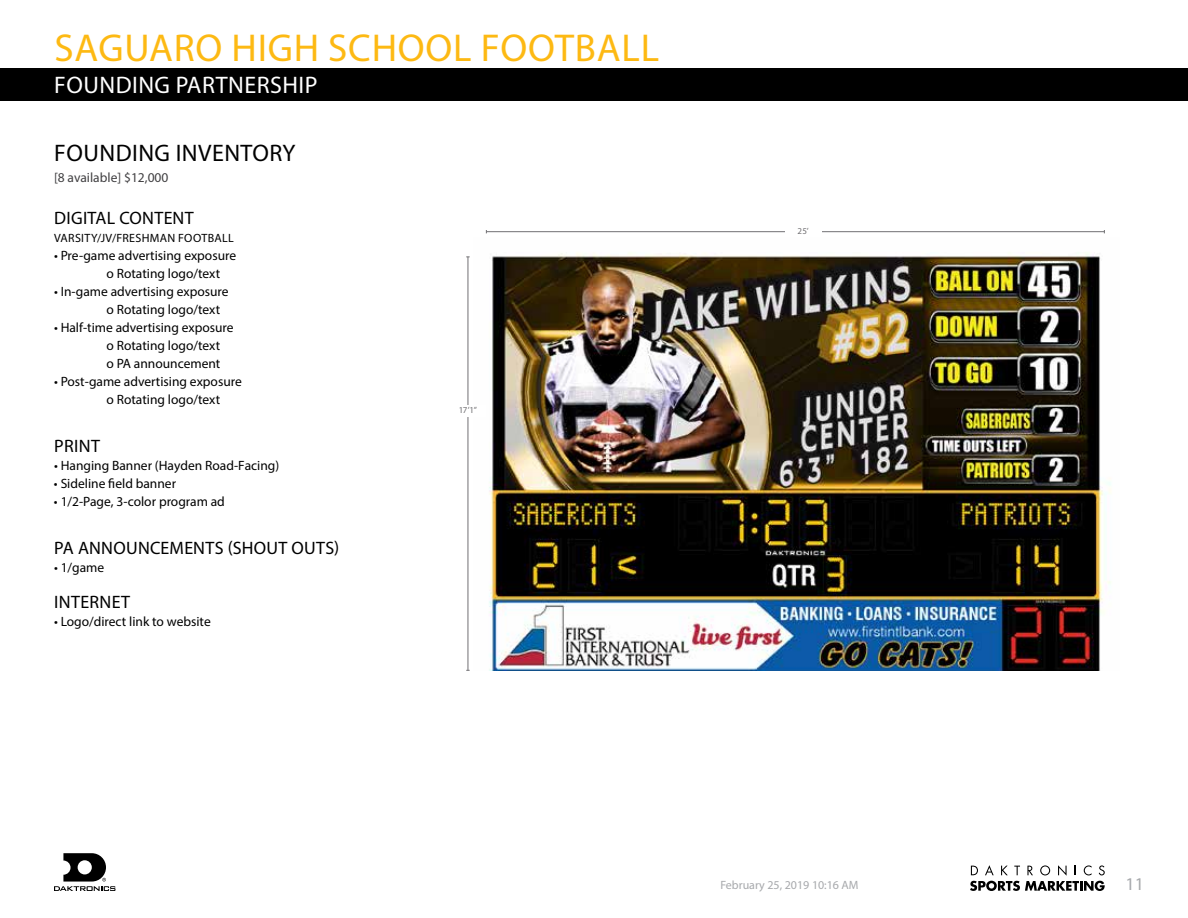
<style>
.page{position:relative;width:1188px;height:918px;background:#fff}
.page>*{position:absolute;margin:0;border:0;box-sizing:border-box;transform-origin:0 0}
.t1{font:39px "Myriad Pro";letter-spacing:.02em;color:#fdb913}
.t2{font:24px "Myriad Pro";letter-spacing:.02em;color:#fff}
.t3{font:24px "Myriad Pro";letter-spacing:.02em;color:#000}
.t4{font:18px "Myriad Pro";letter-spacing:.02em;color:#000}
.t5{font:18px "Myriad Pro";color:#a7a9ac}
.t6{font:13.5px/18px "Myriad Pro";color:#000}
.t7{font:13.5px "Myriad Pro";color:#414042}
.t8{font:12px "Myriad Pro";letter-spacing:.025em;color:#000}
.t9{font:12px "Myriad Pro";color:#a7a9ac}
.t10{font:9px "Myriad Pro";color:#717073}
</style>
<div class="page">
<div style="left:0;top:68px;width:1188px;height:32px;background:#000"></div>
<svg style="left:970px;top:865px;width:135px;height:26px"></svg>
<svg style="left:54px;top:853px;width:61px;height:38px"></svg>
<hr style="left:486px;top:231px;width:618px;height:1px;background:#717073">
<div style="left:785px;top:226px;width:36px;height:11px;background:#fff"></div>
<img style="left:489px;top:252px;width:622px;height:419px">
<hr style="left:468px;top:257px;width:1px;height:413px;background:#717073">
<div style="left:450px;top:405px;width:36px;height:12px;background:#fff"></div>
<h1 class="t1" style="left:54px;top:32px;width:606px">SAGUARO HIGH SCHOOL FOOTBALL</h1>
<h2 class="t2" style="left:54px;top:76px;width:265px">FOUNDING PARTNERSHIP</h2>
<h2 class="t3" style="left:54px;top:143px;width:243px">FOUNDING INVENTORY</h2>
<p class="t7" style="left:54px;top:172px;width:116px">[8 available] $12,000</p>
<h3 class="t4" style="left:54px;top:211px;width:141px">DIGITAL CONTENT</h3>
<p class="t8" style="left:54px;top:233px;width:181px">VARSITY/JV/FRESHMAN FOOTBALL</p>
<p class="t6" style="left:107px;top:247px;width:131px;text-indent:-53px">• Pre-game advertising exposure o Rotating logo/text</p>
<p class="t6" style="left:107px;top:283px;width:124px;text-indent:-53px">• In-game advertising exposure o Rotating logo/text</p>
<p class="t6" style="left:107px;top:319px;width:129px;text-indent:-53px">• Half-time advertising exposure o Rotating logo/text<br>o PA announcement</p>
<p class="t6" style="left:107px;top:373px;width:137px;text-indent:-53px">• Post-game advertising exposure o Rotating logo/text</p>
<h3 class="t4" style="left:54px;top:439px;width:47px">PRINT</h3>
<p class="t6" style="left:54px;top:456px;width:227px">• Hanging Banner (Hayden Road-Facing)</p>
<p class="t6" style="left:54px;top:475px;width:124px">• Sideline field banner</p>
<p class="t6" style="left:54px;top:493px;width:172px">• 1/2-Page, 3-color program ad</p>
<h3 class="t4" style="left:54px;top:541px;width:287px">PA ANNOUNCEMENTS (SHOUT OUTS)</h3>
<p class="t6" style="left:54px;top:559px;width:52px">• 1/game</p>
<h3 class="t4" style="left:54px;top:595px;width:78px">INTERNET</h3>
<p class="t6" style="left:54px;top:613px;width:158px">• Logo/direct link to website</p>
<p class="t10" style="left:459px;top:407px;width:20px">17’1”</p>
<p class="t10" style="left:798px;top:228px;width:13px">25’</p>
<p class="t9" style="left:720px;top:880px;width:140px">February 25, 2019 10:16 AM</p>
<h3 class="t5" style="left:1126px;top:877px;width:20px">11</h3>
</div>
